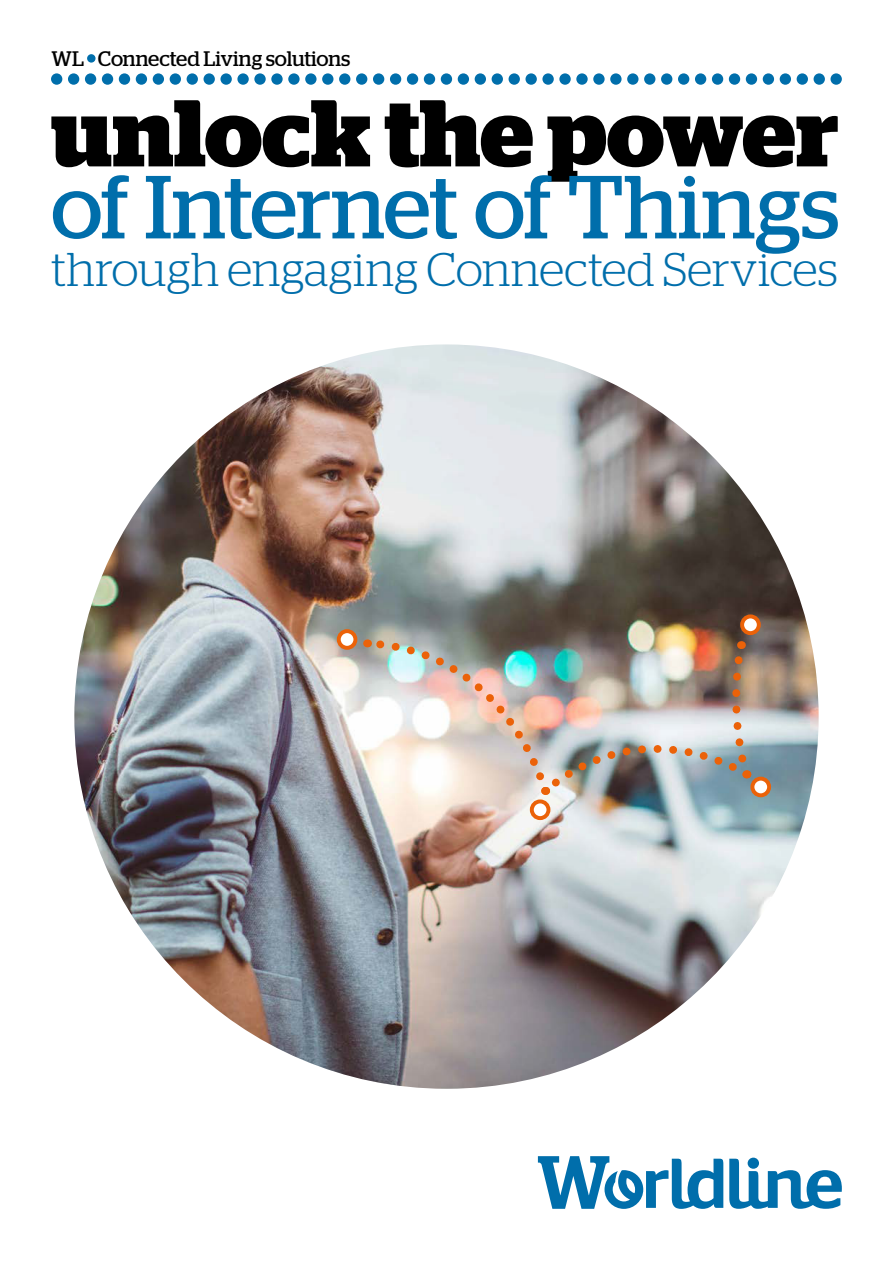
<style>
.page{position:relative;width:893px;height:1263px;background:#fff}
.page>*{position:absolute;margin:0;border:0;box-sizing:border-box;transform-origin:0 0}
.t1{font:700 94.5px "Stag";color:#000}
.t2{font:89.25px "Stag";letter-spacing:-.005em;color:#006eab}
.t3{font:300 47.25px "Stag";color:#006eab}
.t4{font:21px "Stag";letter-spacing:-.005em;color:#000}
</style>
<div class="page">
<img style="left:74px;top:344px;width:745px;height:745px;border-radius:372px">
<img style="left:366px;top:635px;width:386px;height:162px">
<div style="left:532px;top:801px;width:16px;height:17px;background:#fff;border-radius:50%"></div>
<div style="left:530px;top:799px;width:20px;height:21px;border:4px solid #eb6209;border-radius:50%"></div>
<div style="left:742px;top:616px;width:17px;height:17px;background:#fff;border-radius:50%"></div>
<div style="left:740px;top:614px;width:21px;height:21px;border:4px solid #eb6209;border-radius:50%"></div>
<div style="left:752px;top:779px;width:17px;height:16px;background:#fff;border-radius:50%"></div>
<div style="left:750px;top:777px;width:21px;height:20px;border:4px solid #eb6209;border-radius:50%"></div>
<div style="left:339px;top:631px;width:16px;height:17px;background:#fff;border-radius:50%"></div>
<div style="left:337px;top:629px;width:20px;height:21px;border:4px solid #eb6209;border-radius:50%"></div>
<div style="left:87px;top:54px;width:9px;height:9px;background:#006eab;border-radius:50%"></div>
<div style="left:51px;top:73px;width:11px;height:12px;background:#006eab;border-radius:50%"></div>
<div style="left:68px;top:73px;width:11px;height:12px;background:#006eab;border-radius:50%"></div>
<div style="left:85px;top:73px;width:11px;height:12px;background:#006eab;border-radius:50%"></div>
<div style="left:102px;top:73px;width:11px;height:12px;background:#006eab;border-radius:50%"></div>
<div style="left:119px;top:73px;width:11px;height:12px;background:#006eab;border-radius:50%"></div>
<div style="left:136px;top:73px;width:11px;height:12px;background:#006eab;border-radius:50%"></div>
<div style="left:153px;top:73px;width:11px;height:12px;background:#006eab;border-radius:50%"></div>
<div style="left:170px;top:73px;width:11px;height:12px;background:#006eab;border-radius:50%"></div>
<div style="left:187px;top:73px;width:11px;height:12px;background:#006eab;border-radius:50%"></div>
<div style="left:204px;top:73px;width:11px;height:12px;background:#006eab;border-radius:50%"></div>
<div style="left:220px;top:73px;width:12px;height:12px;background:#006eab;border-radius:50%"></div>
<div style="left:237px;top:73px;width:12px;height:12px;background:#006eab;border-radius:50%"></div>
<div style="left:254px;top:73px;width:12px;height:12px;background:#006eab;border-radius:50%"></div>
<div style="left:271px;top:73px;width:12px;height:12px;background:#006eab;border-radius:50%"></div>
<div style="left:288px;top:73px;width:12px;height:12px;background:#006eab;border-radius:50%"></div>
<div style="left:305px;top:73px;width:12px;height:12px;background:#006eab;border-radius:50%"></div>
<div style="left:322px;top:73px;width:11px;height:12px;background:#006eab;border-radius:50%"></div>
<div style="left:339px;top:73px;width:11px;height:12px;background:#006eab;border-radius:50%"></div>
<div style="left:356px;top:73px;width:11px;height:12px;background:#006eab;border-radius:50%"></div>
<div style="left:373px;top:73px;width:11px;height:12px;background:#006eab;border-radius:50%"></div>
<div style="left:390px;top:73px;width:11px;height:12px;background:#006eab;border-radius:50%"></div>
<div style="left:407px;top:73px;width:11px;height:12px;background:#006eab;border-radius:50%"></div>
<div style="left:424px;top:73px;width:11px;height:12px;background:#006eab;border-radius:50%"></div>
<div style="left:441px;top:73px;width:11px;height:12px;background:#006eab;border-radius:50%"></div>
<div style="left:458px;top:73px;width:11px;height:12px;background:#006eab;border-radius:50%"></div>
<div style="left:475px;top:73px;width:11px;height:12px;background:#006eab;border-radius:50%"></div>
<div style="left:492px;top:73px;width:11px;height:12px;background:#006eab;border-radius:50%"></div>
<div style="left:509px;top:73px;width:11px;height:12px;background:#006eab;border-radius:50%"></div>
<div style="left:525px;top:73px;width:12px;height:12px;background:#006eab;border-radius:50%"></div>
<div style="left:542px;top:73px;width:12px;height:12px;background:#006eab;border-radius:50%"></div>
<div style="left:559px;top:73px;width:12px;height:12px;background:#006eab;border-radius:50%"></div>
<div style="left:576px;top:73px;width:12px;height:12px;background:#006eab;border-radius:50%"></div>
<div style="left:593px;top:73px;width:12px;height:12px;background:#006eab;border-radius:50%"></div>
<div style="left:610px;top:73px;width:12px;height:12px;background:#006eab;border-radius:50%"></div>
<div style="left:627px;top:73px;width:11px;height:12px;background:#006eab;border-radius:50%"></div>
<div style="left:644px;top:73px;width:11px;height:12px;background:#006eab;border-radius:50%"></div>
<div style="left:661px;top:73px;width:11px;height:12px;background:#006eab;border-radius:50%"></div>
<div style="left:678px;top:73px;width:11px;height:12px;background:#006eab;border-radius:50%"></div>
<div style="left:695px;top:73px;width:11px;height:12px;background:#006eab;border-radius:50%"></div>
<div style="left:712px;top:73px;width:11px;height:12px;background:#006eab;border-radius:50%"></div>
<div style="left:729px;top:73px;width:11px;height:12px;background:#006eab;border-radius:50%"></div>
<div style="left:746px;top:73px;width:11px;height:12px;background:#006eab;border-radius:50%"></div>
<div style="left:763px;top:73px;width:11px;height:12px;background:#006eab;border-radius:50%"></div>
<div style="left:780px;top:73px;width:11px;height:12px;background:#006eab;border-radius:50%"></div>
<div style="left:797px;top:73px;width:11px;height:12px;background:#006eab;border-radius:50%"></div>
<div style="left:814px;top:73px;width:11px;height:12px;background:#006eab;border-radius:50%"></div>
<div style="left:830px;top:73px;width:12px;height:12px;background:#006eab;border-radius:50%"></div>
<svg style="left:729px;top:1159px;width:113px;height:50px"></svg>
<svg style="left:538px;top:1156px;width:185px;height:53px"></svg>
<p class="t4" style="left:51px;top:46px;width:301px">WL Connected Living solutions</p>
<h1 class="t1" style="left:51px;top:78px;width:789px">unlock thepower</h1>
<h2 class="t2" style="left:51px;top:155px;width:790px">of Internet of Things</h2>
<p class="t3" style="left:51px;top:243px;width:788px">through engaging Connected Services</p>
</div>
